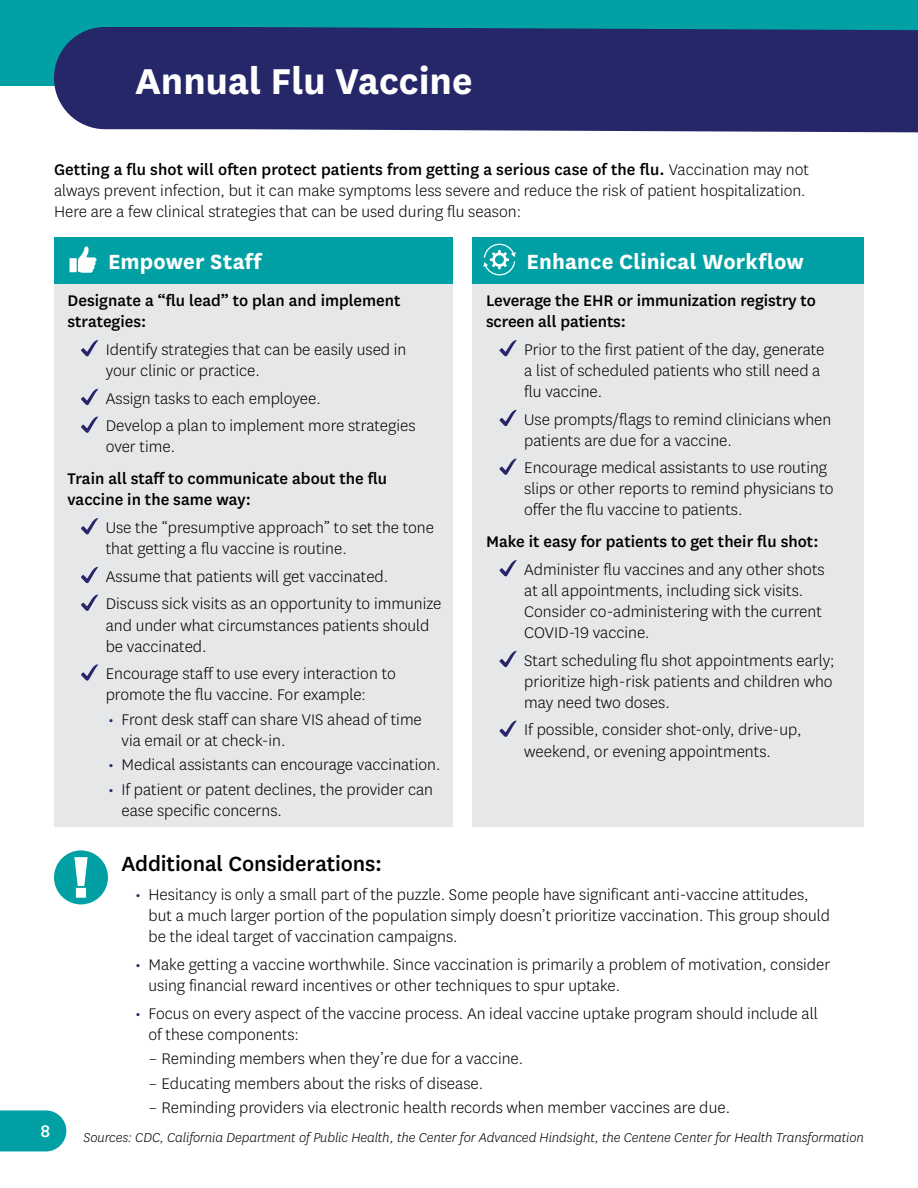
<style>
.page{position:relative;width:918px;height:1188px;background:#fff}
.page>*{position:absolute;margin:0;border:0;box-sizing:border-box;transform-origin:0 0}
.t1{font:700 42px "Centene Sans";color:#fff}
.t2{font:700 24px "Centene Sans";letter-spacing:.005em;color:#fff}
.t3{font:500 24px "Centene Sans";letter-spacing:-.005em;color:#000}
.t4{font:500 19.5px "Centene Sans";color:#fff}
.t5{font:300 18px/21px "Centene Sans";color:#000}
.t6{font:500 18px/21px "Centene Sans";color:#000}
.t7{font:italic 300 15px "Centene Sans";letter-spacing:-.005em;color:#000}
.s1{font-weight:500}
.s2{font-weight:400;color:#262769}
</style>
<div class="page">
<svg style="left:0;top:1110px;width:66px;height:41px;background:#11a6aa"></svg>
<div style="left:0;top:0;width:918px;height:86px;background:#00a0a4"></div>
<div style="left:54px;top:27px;width:864px;height:105px;background:#262769"></div>
<div style="left:54px;top:237px;width:54px;height:47px;background:#00a0a4"></div>
<div style="left:108px;top:237px;width:344px;height:47px;background:#00a0a4"></div>
<div style="left:472px;top:237px;width:54px;height:47px;background:#00a0a4"></div>
<div style="left:526px;top:237px;width:338px;height:47px;background:#00a0a4"></div>
<div style="left:54px;top:284px;width:398px;height:543px;background:#e6e7e8"></div>
<div style="left:472px;top:284px;width:392px;height:543px;background:#e6e7e8"></div>
<svg style="left:81px;top:340px;width:17px;height:17px"></svg>
<svg style="left:81px;top:388px;width:17px;height:18px"></svg>
<svg style="left:81px;top:416px;width:17px;height:17px"></svg>
<svg style="left:81px;top:518px;width:17px;height:17px"></svg>
<svg style="left:81px;top:566px;width:17px;height:18px"></svg>
<svg style="left:81px;top:594px;width:17px;height:17px"></svg>
<svg style="left:81px;top:664px;width:17px;height:17px"></svg>
<svg style="left:499px;top:340px;width:18px;height:17px"></svg>
<svg style="left:499px;top:409px;width:18px;height:18px"></svg>
<svg style="left:499px;top:458px;width:18px;height:17px"></svg>
<svg style="left:499px;top:560px;width:18px;height:17px"></svg>
<svg style="left:499px;top:651px;width:18px;height:17px"></svg>
<svg style="left:499px;top:720px;width:18px;height:17px"></svg>
<div style="left:55px;top:852px;width:52px;height:51px;background:#00a0a4;border-radius:50%"></div>
<div style="left:54px;top:850px;width:54px;height:54px;border:2px solid #00a0a4;border-radius:50%"></div>
<div style="left:76px;top:888px;width:10px;height:10px;background:#fff;border:2px solid #fff"></div>
<svg style="left:74px;top:857px;width:14px;height:29px"></svg>
<svg style="left:483px;top:244px;width:33px;height:31px"></svg>
<svg style="left:70px;top:246px;width:27px;height:27px"></svg>
<h2 class="t1" style="left:135px;top:51px;width:339px">Annual Flu Vaccine</h2>
<p class="t5" style="left:54px;top:159px;width:757px"><span class="s1">Getting a flu shot will often protect patients from getting a serious case of the flu.</span> Vaccination may not always prevent infection, but it can make symptoms less severe and reduce the risk of patient hospitalization.<br>Here are a few clinical strategies that can be used during flu season:</p>
<h3 class="t2" style="left:108px;top:244px;width:155px">Empower Staff</h3>
<h4 class="t6" style="left:68px;top:289px;width:335px">Designate a “flu lead” to plan and implement strategies:</h4>
<p class="t5" style="left:106px;top:338px;width:302px">Identify strategies that can be easily used in your clinic or practice.</p>
<p class="t5" style="left:106px;top:387px;width:217px">Assign tasks to each employee.</p>
<p class="t5" style="left:106px;top:415px;width:311px">Develop a plan to implement more strategies over time.</p>
<h4 class="t6" style="left:68px;top:467px;width:321px">Train all staff to communicate about the flu vaccine in the same way:</h4>
<p class="t5" style="left:106px;top:516px;width:330px">Use the “presumptive approach” to set the tone that getting a flu vaccine is routine.</p>
<p class="t5" style="left:106px;top:565px;width:284px">Assume that patients will get vaccinated.</p>
<p class="t5" style="left:106px;top:593px;width:337px">Discuss sick visits as an opportunity to immunize and under what circumstances patients should be vaccinated.</p>
<p class="t5" style="left:106px;top:663px;width:292px">Encourage staff to use every interaction to promote the flu vaccine. For example:</p>
<p class="t5" style="left:122px;top:708px;width:302px;text-indent:-14px"><span class="s2">•</span> Front desk staff can share VIS ahead of time via email or at check-in.</p>
<p class="t5" style="left:108px;top:754px;width:334px"><span class="s2">•</span> Medical assistants can encourage vaccination.</p>
<p class="t5" style="left:122px;top:778px;width:313px;text-indent:-14px"><span class="s2">•</span> If patient or patent declines, the provider can ease specific concerns.</p>
<h3 class="t2" style="left:526px;top:244px;width:279px">Enhance Clinical Workflow</h3>
<h4 class="t6" style="left:486px;top:289px;width:331px">Leverage the EHR or immunization registry to screen all patients:</h4>
<p class="t5" style="left:524px;top:338px;width:302px">Prior to the first patient of the day, generate a list of scheduled patients who still need a flu vaccine.</p>
<p class="t5" style="left:524px;top:408px;width:309px">Use prompts/flags to remind clinicians when patients are due for a vaccine.</p>
<p class="t5" style="left:524px;top:457px;width:311px">Encourage medical assistants to use routing slips or other reports to remind physicians to offer the flu vaccine to patients.</p>
<h4 class="t6" style="left:486px;top:530px;width:334px">Make it easy for patients to get their flu shot:</h4>
<p class="t5" style="left:524px;top:558px;width:302px">Administer flu vaccines and any other shots at all appointments, including sick visits.<br>Consider co-administering with the current COVID-19 vaccine.</p>
<p class="t5" style="left:524px;top:649px;width:312px;text-align:justify">Start scheduling flu shot appointments early; prioritize high-risk patients and children who may need two doses.</p>
<p class="t5" style="left:524px;top:719px;width:279px">If possible, consider shot-only, drive-up, weekend, or evening appointments.</p>
<p class="t4" style="left:40px;top:1118px;width:11px">8</p>
<h3 class="t3" style="left:121px;top:847px;width:262px">Additional Considerations:</h3>
<p class="t5" style="left:148px;top:884px;width:683px;text-indent:-14px"><span class="s2">•</span> Hesitancy is only a small part of the puzzle. Some people have significant anti-vaccine attitudes, but a much larger portion of the population simply doesn’t prioritize vaccination. This group should be the ideal target of vaccination campaigns.</p>
<p class="t5" style="left:148px;top:954px;width:683px;text-indent:-14px"><span class="s2">•</span> Make getting a vaccine worthwhile. Since vaccination is primarily a problem of motivation, consider using financial reward incentives or other techniques to spur uptake.</p>
<p class="t5" style="left:148px;top:1002px;width:671px;text-indent:-14px"><span class="s2">•</span> Focus on every aspect of the vaccine process. An ideal vaccine uptake program should include all of these components:</p>
<p class="t5" style="left:148px;top:1048px;width:376px">– Reminding members when they’re due for a vaccine.</p>
<p class="t5" style="left:148px;top:1072px;width:336px">– Educating members about the risks of disease.</p>
<p class="t5" style="left:148px;top:1097px;width:583px">– Reminding providers via electronic health records when member vaccines are due.</p>
<p class="t7" style="left:84px;top:1128px;width:782px">Sources: CDC, California Department of Public Health, the Center for Advanced Hindsight, the Centene Center for Health Transformation</p>
</div>
